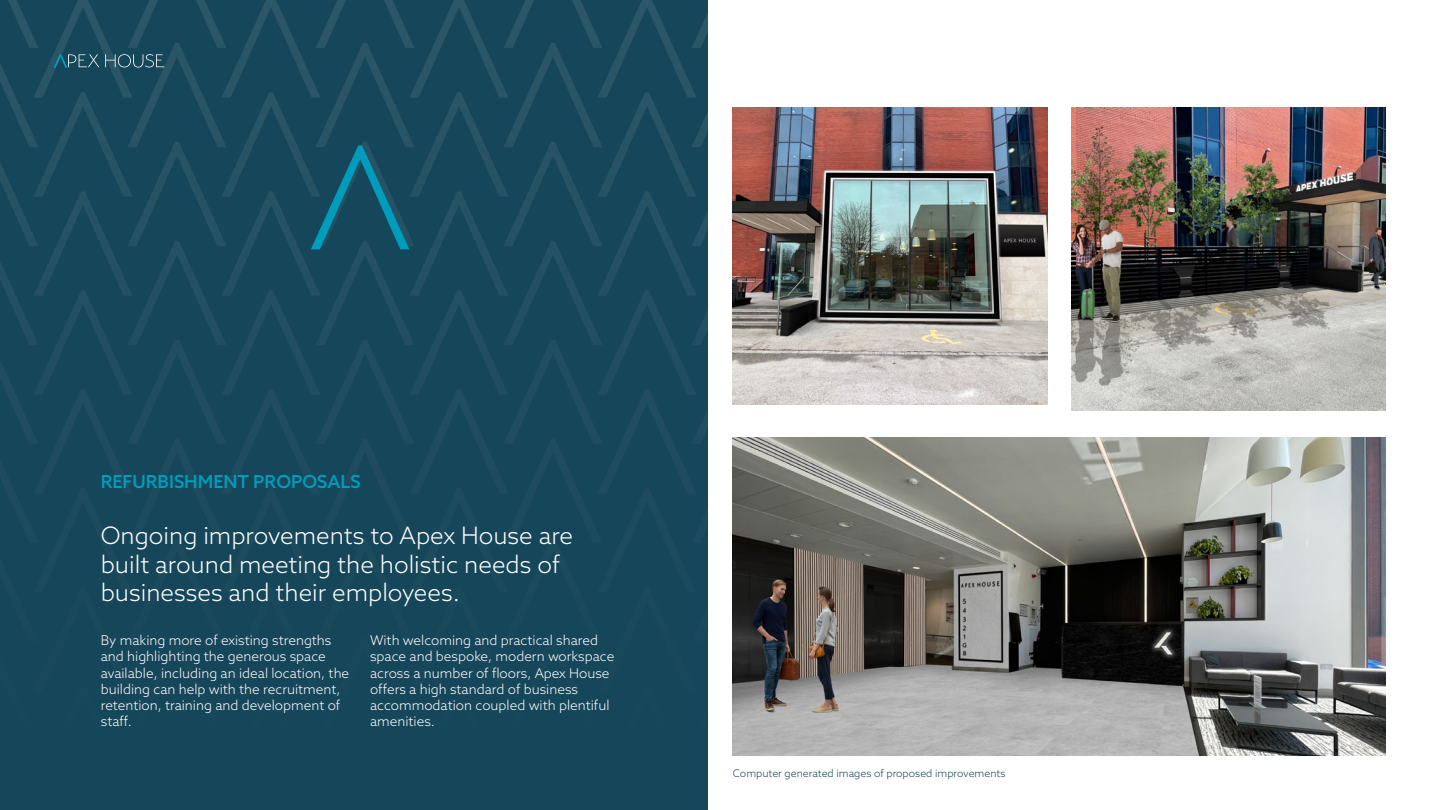
<style>
.page{position:relative;width:1440px;height:810px;background:#fff}
.page>*{position:absolute;margin:0;border:0;box-sizing:border-box;transform-origin:0 0}
.t1{font:300 24px/28.8px "Azo Sans";color:#fff}
.t2{font:500 18px "Azo Sans";color:#009cbc}
.t3{font:300 13.5px/16.2px "Azo Sans";color:#fff}
.t4{font:300 10.5px "Azo Sans";color:#164659}
</style>
<div class="page">
<div style="left:0;top:0;width:707px;height:810px;background:#164659"></div>
<svg style="left:105px;top:54px;width:59px;height:14px"></svg>
<svg style="left:54px;top:54px;width:45px;height:14px"></svg>
<svg style="left:311px;top:145px;width:98px;height:104px"></svg>
<img style="left:733px;top:107px;width:314px;height:298px">
<img style="left:733px;top:438px;width:653px;height:318px">
<img style="left:1071px;top:107px;width:315px;height:303px">
<h2 class="t2" style="left:101px;top:469px;width:261px">REFURBISHMENT PROPOSALS</h2>
<h1 class="t1" style="left:101px;top:521px;width:474px">Ongoing improvements to Apex House are built around meeting the holistic needs of businesses and their employees.</h1>
<p class="t3" style="left:101px;top:632px;width:250px">By making more of existing strengths and highlighting the generous space available, including an ideal location, the building can help with the recruitment, retention, training and development of staff.</p>
<p class="t3" style="left:370px;top:632px;width:246px">With welcoming and practical shared space and bespoke, modern workspace across a number of floors, Apex House offers a high standard of business accommodation coupled with plentiful amenities.</p>
<p class="t4" style="left:733px;top:767px;width:274px">Computer generated images of proposed improvements</p>
</div>
